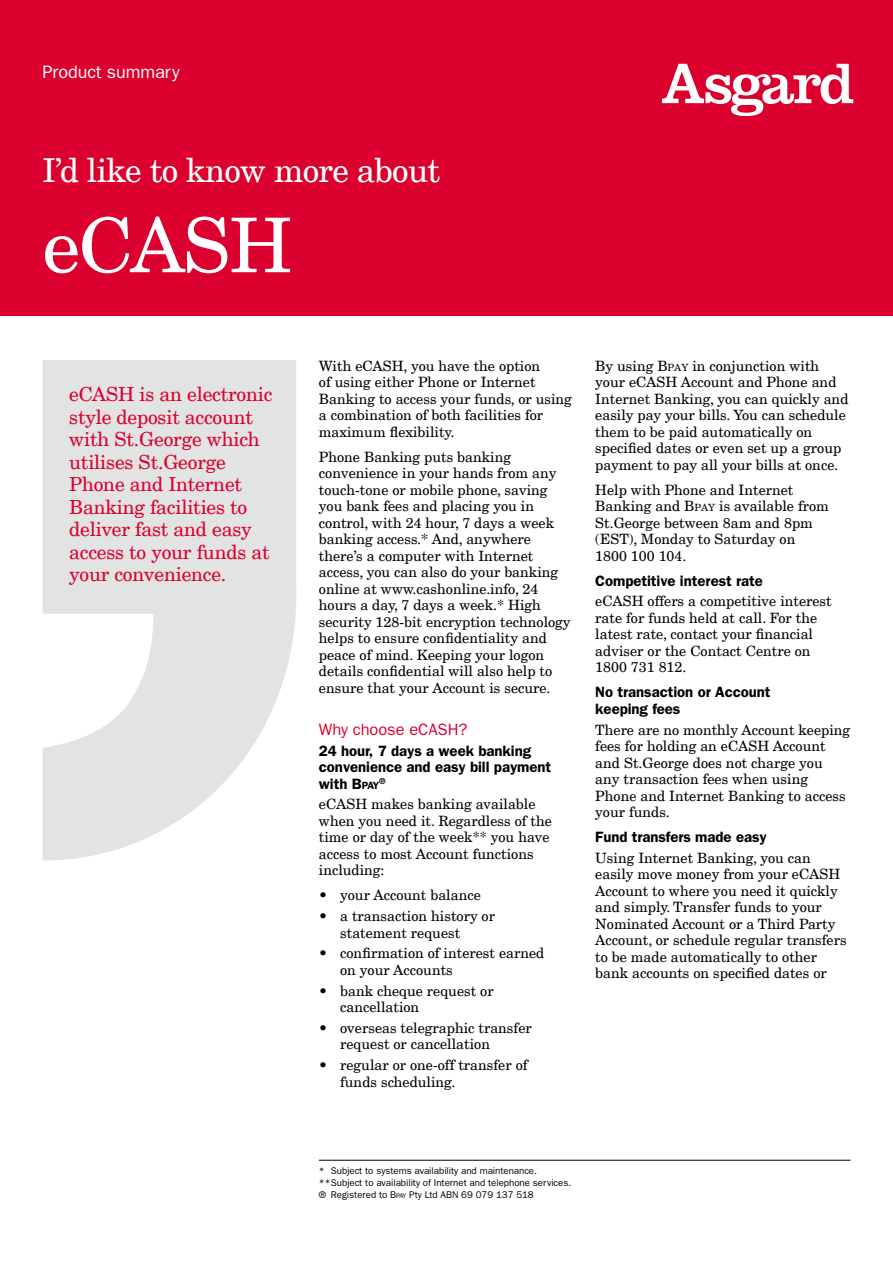
<style>
.page{position:relative;width:893px;height:1263px;background:#fff}
.page>*{position:absolute;margin:0;border:0;box-sizing:border-box;transform-origin:0 0}
.t1{font:75.45px "New Century Schlbk LT Std";letter-spacing:-.02em;color:#fff}
.t2{font:33px "New Century Schlbk LT Std";letter-spacing:-.02em;color:#fff}
.t3{font:19.5px/22.5px "New Century Schlbk LT Std";letter-spacing:-.01em;color:#dc002e}
.t4{font:18px "Franklin Gothic";letter-spacing:-.005em;color:#fff}
.t5{font:16.5px "Franklin Gothic";letter-spacing:-.005em;color:#dc002e}
.t6{font:600 15px/16.5px "Franklin Gothic";letter-spacing:-.005em;color:#000}
.t7{font:14.25px/16.5px "New Century Schlbk LT Std";color:#000}
.t8{font:9.75px/12px "Franklin Gothic";letter-spacing:-.005em;color:#000}
.t9{font:600 8.7px "Franklin Gothic";color:#000}
.s1{font-style:inherit}
.s2{font-size:10.5px}
.s3{font-size:10.05px}
.s4{font-size:6.9px}
</style>
<div class="page">
<div style="left:0;top:0;width:893px;height:316px;background:#dc002e"></div>
<svg style="left:662px;top:64px;width:191px;height:52px"></svg>
<svg style="left:43px;top:360px;width:254px;height:501px;fill:#e2e3e3"></svg>
<hr style="left:319px;top:1160px;width:531px;height:1px;background:#000">
<p class="t4" style="left:43px;top:62px;width:139px">Product summary</p>
<h2 class="t2" style="left:43px;top:150px;width:399px">I’d like to know more about</h2>
<h1 class="t1" style="left:43px;top:199px;width:251px">eCASH</h1>
<h3 class="t3" style="left:69px;top:383px;width:205px">eCASH is an electronic style deposit account with St.George which utilises St.George<br>Phone and Internet<br>Banking facilities to deliver fast and easy access to your funds at your convenience.</h3>
<p class="t7" style="left:319px;top:357px;width:254px">With eCASH, you have the option<br>of using either Phone or Internet<br>Banking to access your funds, or using a combination of both facilities for maximum flexibility.</p>
<p class="t7" style="left:319px;top:448px;width:253px">Phone Banking puts banking convenience in your hands from any touch-tone or mobile phone, saving you bank fees and placing you in control, with 24 hour, 7 days a week banking access.* And, anywhere there’s a computer with Internet access, you can also do your banking online at www.cashonline.info, 24 hours a day, 7 days a week.* High security 128-bit encryption technology helps to ensure confidentiality and peace of mind. Keeping your logon details confidential will also help to ensure that your Account is secure.</p>
<p class="t5" style="left:319px;top:720px;width:150px">Why choose eCASH?</p>
<p class="t6" style="left:319px;top:742px;width:234px">24 hour, 7 days a week banking convenience and easy bill payment with <span class="s1">B</span><span class="s2">pay</span></p>
<p class="t9" style="left:379px;top:775px;width:8px">®</p>
<p class="t7" style="left:319px;top:796px;width:235px">eCASH makes banking available when you need it. Regardless of the time or day of the week** you have access to most Account functions including:</p>
<p class="t7" style="left:319px;top:887px;width:163px">• your Account balance</p>
<p class="t7" style="left:340px;top:908px;width:156px;text-indent:-21px">• a transaction history or statement request</p>
<p class="t7" style="left:340px;top:945px;width:206px;text-indent:-21px">• confirmation of interest earned on your Accounts</p>
<p class="t7" style="left:340px;top:982px;width:155px;text-indent:-21px">• bank cheque request or cancellation</p>
<p class="t7" style="left:340px;top:1019px;width:193px;text-indent:-21px">• overseas telegraphic transfer request or cancellation</p>
<p class="t7" style="left:340px;top:1057px;width:189px;text-indent:-21px">• regular or one-off transfer of funds scheduling.</p>
<p class="t7" style="left:595px;top:357px;width:255px">By using <span class="s1">B</span><span class="s3">pay</span> in conjunction with your eCASH Account and Phone and Internet Banking, you can quickly and easily pay your bills. You can schedule them to be paid automatically on specified dates or even set up a group payment to pay all your bills at once.</p>
<p class="t7" style="left:595px;top:481px;width:235px">Help with Phone and Internet<br>Banking and <span class="s1">B</span><span class="s3">pay</span> is available from<br>St.George between 8am and 8pm (EST), Monday to Saturday on<br>1800 100 104.</p>
<p class="t6" style="left:595px;top:572px;width:169px">Competitive interest rate</p>
<p class="t7" style="left:595px;top:593px;width:238px">eCASH offers a competitive interest rate for funds held at call. For the latest rate, contact your financial adviser or the Contact Centre on<br>1800 731 812.</p>
<p class="t6" style="left:595px;top:683px;width:177px">No transaction or Account keeping fees</p>
<p class="t7" style="left:595px;top:721px;width:256px">There are no monthly Account keeping fees for holding an eCASH Account and St.George does not charge you any transaction fees when using<br>Phone and Internet Banking to access your funds.</p>
<p class="t6" style="left:595px;top:828px;width:173px">Fund transfers made easy</p>
<p class="t7" style="left:595px;top:849px;width:253px">Using Internet Banking, you can easily move money from your eCASH Account to where you need it quickly and simply. Transfer funds to your Nominated Account or a Third Party Account, or schedule regular transfers to be made automatically to other bank accounts on specified dates or</p>
<p class="t8" style="left:319px;top:1164px;width:254px">* Subject to systems availability and maintenance.<br>** Subject to availability of Internet and telephone services. ® Registered to <span class="s1">B</span><span class="s4">pay</span> Pty Ltd ABN 69 079 137 518</p>
</div>
